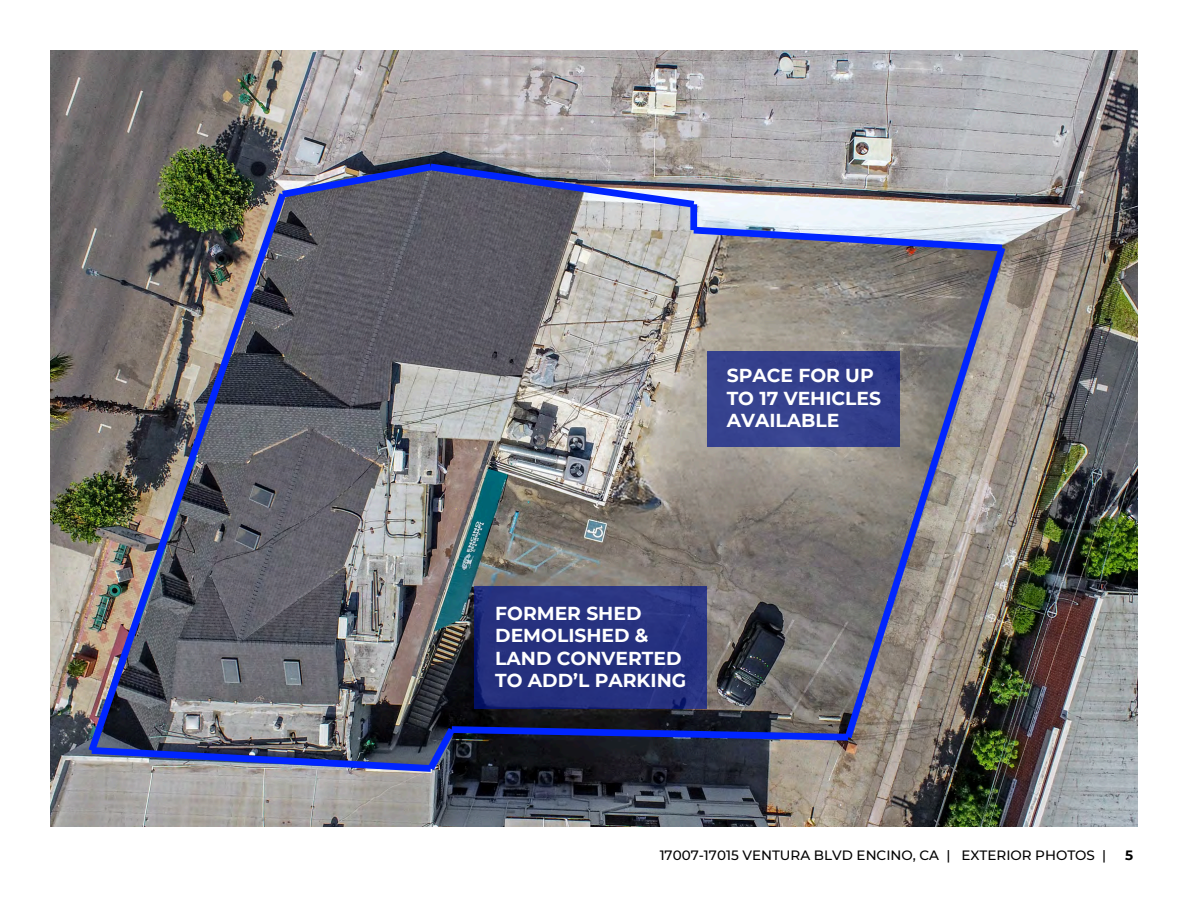
<style>
.page{position:relative;width:1188px;height:918px;background:#fff}
.page>*{position:absolute;margin:0;border:0;box-sizing:border-box;transform-origin:0 0}
.t1{font:700 18.75px/22.5px "Montserrat";color:#fff}
.t2{font:500 13.5px "Montserrat";color:#000}
.t3{font:700 13.5px "Montserrat";color:#000}
</style>
<div class="page">
<img style="left:51px;top:51px;width:1086px;height:775px">
<div style="left:474px;top:586px;width:233px;height:123px;background:#25317f"></div>
<img style="left:83px;top:186px;width:208px;height:573px">
<img style="left:85px;top:720px;width:770px;height:58px">
<svg style="left:840px;top:239px;width:171px;height:507px;background:#837f80"></svg>
<img style="left:687px;top:223px;width:322px;height:32px">
<div style="left:690px;top:204px;width:7px;height:26px;background:#0025ff"></div>
<img style="left:275px;top:159px;width:426px;height:53px">
<div style="left:707px;top:351px;width:193px;height:96px;background:#35408d"></div>
<p class="t1" style="left:727px;top:364px;width:156px">SPACE FOR UP<br>TO 17 VEHICLES<br>AVAILABLE</p>
<p class="t1" style="left:495px;top:602px;width:193px">FORMER SHED<br>DEMOLISHED &amp;<br>LAND CONVERTED<br>TO ADD’L PARKING</p>
<p class="t2" style="left:660px;top:847px;width:448px">17007-17015 VENTURA BLVD ENCINO, CA | EXTERIOR PHOTOS |</p>
<p class="t3" style="left:1125px;top:847px;width:10px">5</p>
</div>
